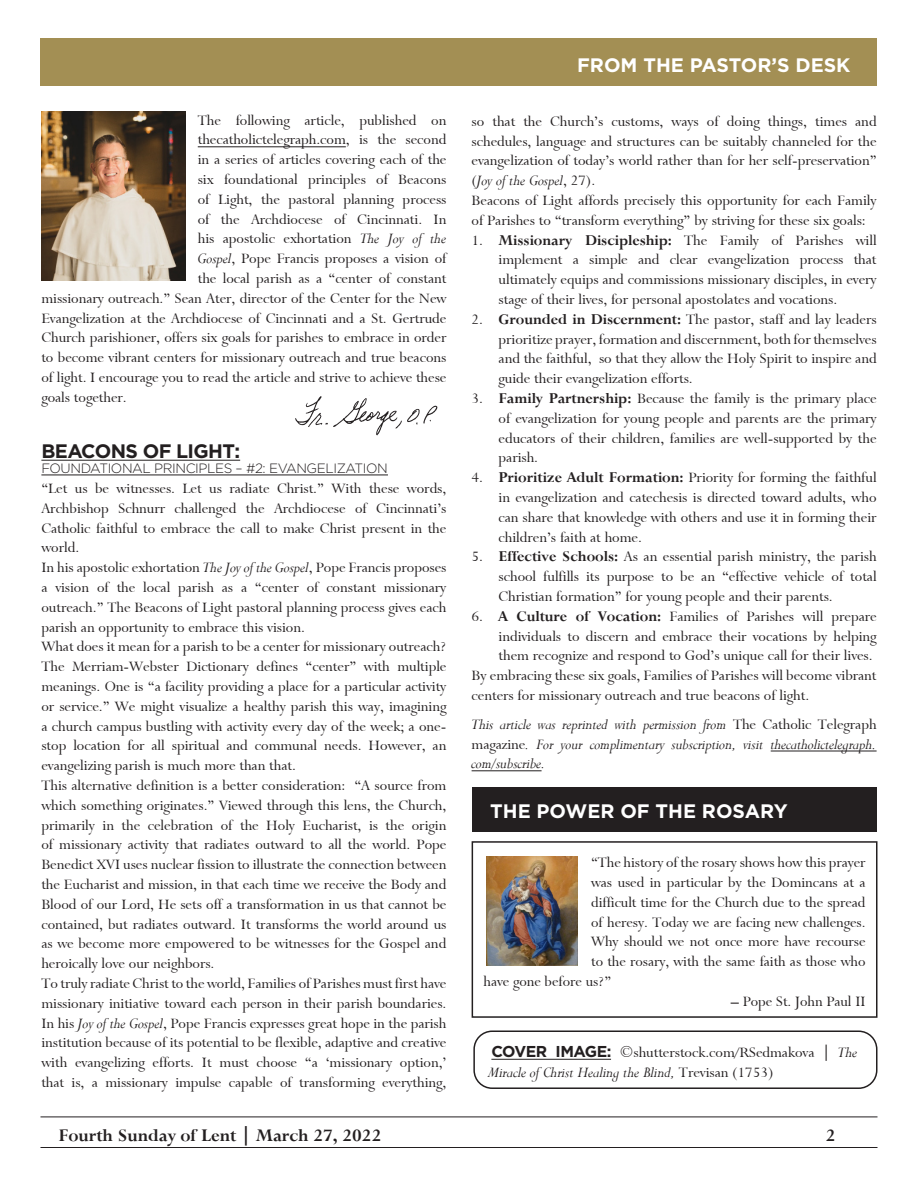
<style>
.page{position:relative;width:918px;height:1188px;background:#fff}
.page>*{position:absolute;margin:0;border:0;box-sizing:border-box;transform-origin:0 0}
.t1{font:700 19.5px "Gotham";color:#fff}
.t2{font:19.5px "Bronte Bold SWFTE";color:#231f20}
.t3{font:700 19.5px "Gotham";letter-spacing:-.03em;color:#231f20}
.t4{font:16.5px/19.8px "Bronte Regular SWFTE";color:#231f20;text-align:justify}
.t5{font:16.5px/19.8px "Bronte Italic SWFTE";color:#231f20;text-align:justify}
.t6{font:300 13.5px "Gotham";letter-spacing:-.03em;color:#231f20}
.s1{font-family:"Bronte Italic SWFTE"}
.s2{font-family:"Bronte Bold SWFTE"}
.s3{font-family:"Bronte Regular SWFTE"}
.s4{font-family:"Gotham";font-weight:700;font-size:15.75px}
</style>
<div class="page">
<hr style="left:40px;top:1147px;width:838px;height:1px;background:#231f20">
<hr style="left:40px;top:1117px;width:838px;height:1px;background:#231f20">
<div style="left:40px;top:39px;width:838px;height:47px;background:#a38f54"></div>
<img style="left:41px;top:112px;width:145px;height:169px">
<div style="left:472px;top:787px;width:404px;height:45px;background:#231f20"></div>
<div style="left:472px;top:841px;width:406px;height:177px;border:2px solid #231f20"></div>
<img style="left:486px;top:856px;width:92px;height:110px">
<img style="left:295px;top:396px;width:143px;height:39px">
<hr style="left:491px;top:1059px;width:120px;height:1px;background:#231f20">
<div style="left:473px;top:1030px;width:405px;height:59px;border:2px solid #231f20;border-radius:18px"></div>
<hr style="left:198px;top:146px;width:148px;height:1px;background:#231f20">
<hr style="left:41px;top:460px;width:199px;height:1px;background:#231f20">
<hr style="left:41px;top:475px;width:347px;height:1px;background:#231f20">
<hr style="left:771px;top:751px;width:106px;height:1px;background:#231f20">
<hr style="left:472px;top:770px;width:70px;height:1px;background:#231f20">
<p class="t4" style="left:198px;top:110px;width:250px">The following article, published on</p>
<p class="t4" style="left:198px;top:130px;width:250px">thecatholictelegraph.com, is the second</p>
<p class="t4" style="left:198px;top:150px;width:250px">in a series of articles covering each of the</p>
<p class="t4" style="left:198px;top:170px;width:250px">six foundational principles of Beacons</p>
<p class="t4" style="left:198px;top:189px;width:250px">of Light, the pastoral planning process</p>
<p class="t4" style="left:198px;top:209px;width:250px">of the Archdiocese of Cincinnati. In</p>
<p class="t4" style="left:198px;top:229px;width:250px">his apostolic exhortation <span class="s1">The Joy of the</span></p>
<p class="t4" style="left:198px;top:249px;width:250px"><span class="s1">Gospel</span>, Pope Francis proposes a vision of</p>
<p class="t4" style="left:198px;top:269px;width:250px">the local parish as a “center of constant</p>
<p class="t4" style="left:41px;top:288px;width:407px">missionary outreach.” Sean Ater, director of the Center for the New</p>
<p class="t4" style="left:41px;top:308px;width:407px">Evangelization at the Archdiocese of Cincinnati and a St. Gertrude</p>
<p class="t4" style="left:41px;top:328px;width:407px">Church parishioner, offers six goals for parishes to embrace in order</p>
<p class="t4" style="left:41px;top:348px;width:407px">to become vibrant centers for missionary outreach and true beacons</p>
<p class="t4" style="left:41px;top:368px;width:407px">of light. I encourage you to read the article and strive to achieve these</p>
<p class="t4" style="left:41px;top:387px;width:87px">goals together.</p>
<p class="t3" style="left:41px;top:439px;width:200px">BEACONS OF LIGHT:</p>
<p class="t6" style="left:41px;top:461px;width:348px">FOUNDATIONAL PRINCIPLES – #2: EVANGELIZATION</p>
<p class="t4" style="left:41px;top:478px;width:407px">“Let us be witnesses. Let us radiate Christ.” With these words, Archbishop Schnurr challenged the Archdiocese of Cincinnati’s Catholic faithful to embrace the call to make Christ present in the world.</p>
<p class="t4" style="left:41px;top:558px;width:407px">In his apostolic exhortation <span class="s1">The Joy of the Gospel</span>, Pope Francis proposes a vision of the local parish as a “center of constant missionary outreach.” The Beacons of Light pastoral planning process gives each parish an opportunity to embrace this vision.</p>
<p class="t4" style="left:41px;top:637px;width:407px">What does it mean for a parish to be a center for missionary outreach?</p>
<p class="t4" style="left:41px;top:657px;width:407px">The Merriam-Webster Dictionary defines “center” with multiple meanings. One is “a facility providing a place for a particular activity or service.” We might visualize a healthy parish this way, imagining a church campus bustling with activity every day of the week; a one&shy;stop location for all spiritual and communal needs. However, an evangelizing parish is much more than that.</p>
<p class="t4" style="left:41px;top:775px;width:407px">This alternative definition is a better consideration: “A source from which something originates.” Viewed through this lens, the Church, primarily in the celebration of the Holy Eucharist, is the origin of missionary activity that radiates outward to all the world. Pope Benedict XVI uses nuclear fission to illustrate the connection between the Eucharist and mission, in that each time we receive the Body and Blood of our Lord, He sets off a transformation in us that cannot be contained, but radiates outward. It transforms the world around us as we become more empowered to be witnesses for the Gospel and heroically love our neighbors.</p>
<p class="t4" style="left:41px;top:973px;width:407px">To truly radiate Christ to the world, Families of Parishes must first have missionary initiative toward each person in their parish boundaries.<br>In his <span class="s1">Joy of the Gospel</span>, Pope Francis expresses great hope in the parish institution because of its potential to be flexible, adaptive and creative with evangelizing efforts. It must choose “a ‘missionary option,’ that is, a missionary impulse capable of transforming everything,</p>
<p class="t1" style="left:577px;top:53px;width:275px">FROM THE PASTOR’S DESK</p>
<p class="t4" style="left:472px;top:111px;width:407px">so that the Church’s customs, ways of doing things, times and schedules, language and structures can be suitably channeled for the evangelization of today’s world rather than for her self-preservation” (<span class="s1">Joy of the Gospel</span>, 27).</p>
<p class="t4" style="left:472px;top:191px;width:407px">Beacons of Light affords precisely this opportunity for each Family of Parishes to “transform everything” by striving for these six goals:</p>
<p class="t4" style="left:499px;top:230px;width:380px;text-indent:-27px">1. <span class="s2">Missionary Discipleship:</span> The Family of Parishes will implement a simple and clear evangelization process that ultimately equips and commissions missionary disciples, in every stage of their lives, for personal apostolates and vocations.</p>
<p class="t4" style="left:499px;top:309px;width:380px;text-indent:-27px">2. <span class="s2">Grounded in Discernment:</span> The pastor, staff and lay leaders prioritize prayer, formation and discernment, both for themselves and the faithful, so that they allow the Holy Spirit to inspire and guide their evangelization efforts.</p>
<p class="t4" style="left:499px;top:389px;width:380px;text-indent:-27px">3. <span class="s2">Family Partnership:</span> Because the family is the primary place of evangelization for young people and parents are the primary educators of their children, families are well-supported by the parish.</p>
<p class="t4" style="left:499px;top:468px;width:380px;text-indent:-27px">4. <span class="s2">Prioritize Adult Formation:</span> Priority for forming the faithful in evangelization and catechesis is directed toward adults, who can share that knowledge with others and use it in forming their children’s faith at home.</p>
<p class="t4" style="left:499px;top:547px;width:380px;text-indent:-27px">5. <span class="s2">Effective Schools:</span> As an essential parish ministry, the parish school fulfills its purpose to be an “effective vehicle of total Christian formation” for young people and their parents.</p>
<p class="t4" style="left:499px;top:606px;width:380px;text-indent:-27px">6. <span class="s2">A Culture of Vocation:</span> Families of Parishes will prepare individuals to discern and embrace their vocations by helping them recognize and respond to God’s unique call for their lives.</p>
<p class="t4" style="left:472px;top:666px;width:406px">By embracing these six goals, Families of Parishes will become vibrant centers for missionary outreach and true beacons of light.</p>
<p class="t5" style="left:472px;top:714px;width:407px">This article was reprinted with permission from <span class="s3">The Catholic Telegraph magazine</span>. For your complimentary subscription, visit thecatholictelegraph. com/subscribe.</p>
<p class="t1" style="left:490px;top:800px;width:299px">THE POWER OF THE ROSARY</p>
<p class="t4" style="left:591px;top:853px;width:276px">“The history of the rosary shows how this prayer</p>
<p class="t4" style="left:591px;top:872px;width:276px">was used in particular by the Domincans at a</p>
<p class="t4" style="left:591px;top:892px;width:276px">difficult time for the Church due to the spread</p>
<p class="t4" style="left:591px;top:912px;width:276px">of heresy. Today we are facing new challenges.</p>
<p class="t4" style="left:591px;top:932px;width:276px">Why should we not once more have recourse</p>
<p class="t4" style="left:591px;top:952px;width:276px">to the rosary, with the same faith as those who</p>
<p class="t4" style="left:484px;top:971px;width:129px">have gone before us?”</p>
<p class="t4" style="left:731px;top:991px;width:136px">– Pope St. John Paul II</p>
<p class="t4" style="left:488px;top:1043px;width:371px"><span class="s4">COVER IMAGE:</span> ©shutterstock.com/RSedmakova | <span class="s1">The<br>Miracle of Christ Healing the Blind,</span> Trevisan (1753)</p>
<p class="t2" style="left:58px;top:1123px;width:324px">Fourth Sunday of Lent | March 27, 2022</p>
<p class="t2" style="left:826px;top:1123px;width:11px">2</p>
</div>
